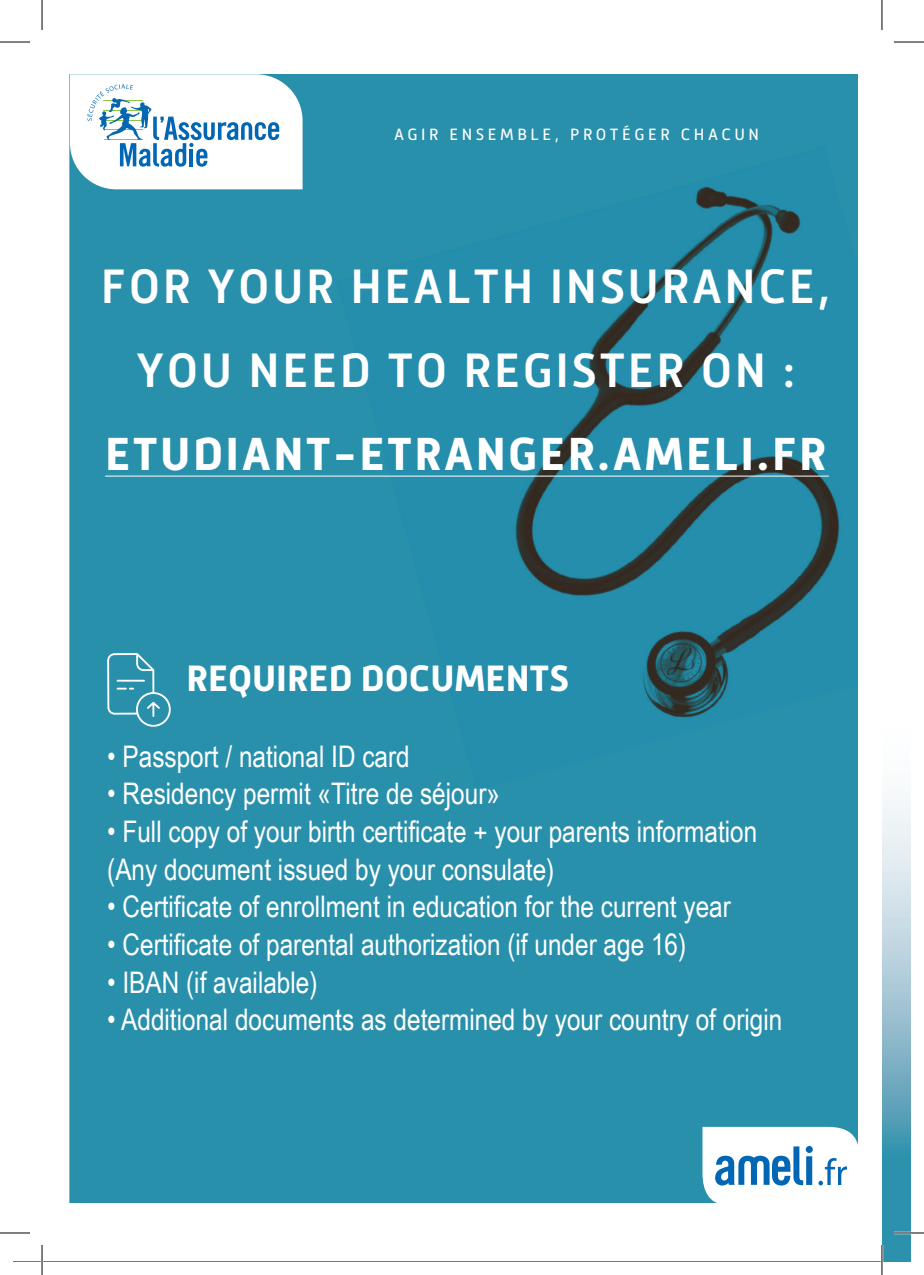
<style>
.page{position:relative;width:924px;height:1275px;background:#fff}
.page>*{position:absolute;margin:0;border:0;box-sizing:border-box;transform-origin:0 0}
.t1{font:500 49.6px/83.2px "Mic 32 New";letter-spacing:.05em;color:#fff;text-align:center}
.t2{font:700 47.6px "Mic 32 New";letter-spacing:.05em;color:#fff}
.t3{font:700 37.6px "Mic 32 New";color:#fff}
.t4{font:29.8px/37.6px "Arial Narrow";color:#fff}
.t5{font:16.8px "Mic 32 New";letter-spacing:.21em;color:#fff}
</style>
<div class="page">
<img style="left:882px;top:801px;width:27px;height:460px">
<div style="left:70px;top:74px;width:787px;height:1128px;background:#2990ac"></div>
<img style="left:336px;top:188px;width:366px;height:360px">
<img style="left:702px;top:186px;width:139px;height:362px">
<img style="left:518px;top:548px;width:319px;height:170px">
<svg style="left:69px;top:74px;width:327px;height:321px"></svg>
<hr style="left:105px;top:475px;width:723px;height:1px;background:#fff">
<svg style="left:702px;top:1126px;width:156px;height:77px;background:#cde1ef"></svg>
<svg style="left:107px;top:653px;width:64px;height:74px"></svg>
<hr style="left:893px;top:1231px;width:30px;height:3px;background:#fff">
<hr style="left:0;top:42px;width:30px;height:1px;background:#000">
<hr style="left:893px;top:42px;width:30px;height:1px;background:#000">
<hr style="left:0;top:1232px;width:30px;height:1px;background:#000">
<hr style="left:893px;top:1232px;width:30px;height:1px;background:#000">
<hr style="left:42px;top:0;width:1px;height:30px;background:#000">
<hr style="left:42px;top:1245px;width:1px;height:30px;background:#000">
<hr style="left:881px;top:0;width:1px;height:30px;background:#000">
<hr style="left:881px;top:1245px;width:1px;height:30px;background:#000">
<p class="t5" style="left:394px;top:125px;width:366px">AGIR ENSEMBLE, PROTÉGER CHACUN</p>
<h1 class="t1" style="left:101px;top:245px;width:730px">FOR YOUR HEALTH INSURANCE,<br>YOU NEED TO REGISTER ON :</h1>
<h2 class="t2" style="left:105px;top:426px;width:722px">ETUDIANT-ETRANGER.AMELI.FR</h2>
<p class="t3" style="left:186px;top:656px;width:384px">REQUIRED DOCUMENTS</p>
<p class="t4" style="left:107px;top:736px;width:304px">• Passport / national ID card</p>
<p class="t4" style="left:107px;top:774px;width:394px">• Residency permit «Titre de séjour»</p>
<p class="t4" style="left:107px;top:811px;width:651px">• Full copy of your birth certificate + your parents information (Any document issued by your consulate)</p>
<p class="t4" style="left:107px;top:887px;width:625px">• Certificate of enrollment in education for the current year</p>
<p class="t4" style="left:107px;top:924px;width:580px">• Certificate of parental authorization (if under age 16)</p>
<p class="t4" style="left:107px;top:962px;width:212px">• IBAN (if available)</p>
<p class="t4" style="left:107px;top:999px;width:676px">• Additional documents as determined by your country of origin</p>
</div>
